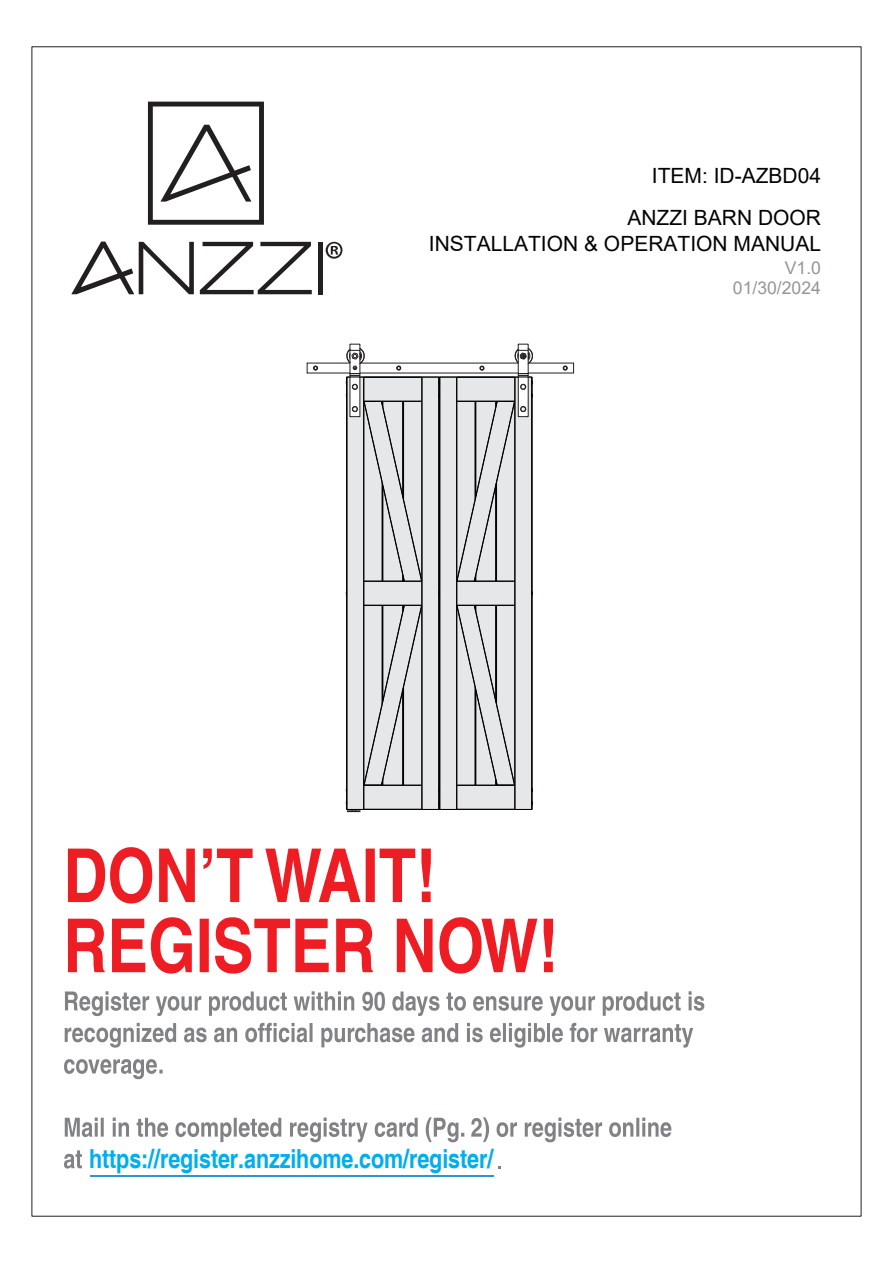
<style>
.page{position:relative;width:893px;height:1263px;background:#fff}
.page>*{position:absolute;margin:0;border:0;box-sizing:border-box;transform-origin:0 0}
.t1{font:700 condensed 26.25px "Helvetica";letter-spacing:-.005em;color:#00aeef}
.t2{font:21px/41.7px "Arial";color:#030303;text-align:right}
.t3{font:17.55px/20.1px "Arial";color:#939598;text-align:right}
</style>
<div class="page">
<svg style="left:148px;top:102px;width:116px;height:123px"></svg>
<svg style="left:71px;top:242px;width:123px;height:52px"></svg>
<svg style="left:200px;top:242px;width:112px;height:52px"></svg>
<hr style="left:318px;top:242px;width:4px;height:52px;background:#231f20">
<svg style="left:326px;top:242px;width:16px;height:17px"></svg>
<svg style="left:68px;top:917px;width:485px;height:56px"></svg>
<hr style="left:90px;top:1175px;width:404px;height:1px;background:#2e96d3">
<svg style="left:65px;top:991px;width:639px;height:25px"></svg>
<svg style="left:65px;top:1023px;width:628px;height:25px"></svg>
<svg style="left:64px;top:1059px;width:99px;height:20px"></svg>
<svg style="left:65px;top:1117px;width:606px;height:25px"></svg>
<svg style="left:64px;top:1150px;width:18px;height:18px"></svg>
<svg style="left:68px;top:847px;width:363px;height:56px"></svg>
<svg style="left:313px;top:366px;width:5px;height:4px"></svg>
<svg style="left:563px;top:366px;width:4px;height:4px"></svg>
<div style="left:347px;top:377px;width:92px;height:433px;background:#e6e7e9;border:1px solid #231f20"></div>
<svg style="left:365px;top:606px;width:57px;height:179px"></svg>
<hr style="left:364px;top:785px;width:58px;height:1px;background:#010202">
<hr style="left:364px;top:809px;width:58px;height:1px;background:#010202">
<hr style="left:364px;top:605px;width:58px;height:1px;background:#010202">
<hr style="left:364px;top:581px;width:58px;height:1px;background:#010202">
<hr style="left:422px;top:377px;width:1px;height:432px;background:#010202">
<hr style="left:364px;top:377px;width:1px;height:432px;background:#010202">
<hr style="left:363px;top:377px;width:1px;height:432px;background:#010202">
<svg style="left:346px;top:801px;width:19px;height:11px"></svg>
<hr style="left:346px;top:377px;width:1px;height:432px;background:#010202">
<hr style="left:347px;top:377px;width:1px;height:432px;background:#010202">
<div style="left:439px;top:377px;width:93px;height:433px;background:#e6e7e9"></div>
<svg style="left:458px;top:606px;width:56px;height:179px"></svg>
<hr style="left:457px;top:785px;width:58px;height:1px;background:#010202">
<hr style="left:457px;top:809px;width:58px;height:1px;background:#010202">
<hr style="left:457px;top:605px;width:58px;height:1px;background:#010202">
<hr style="left:457px;top:581px;width:58px;height:1px;background:#010202">
<hr style="left:457px;top:377px;width:1px;height:432px;background:#010202">
<hr style="left:456px;top:377px;width:1px;height:432px;background:#010202">
<svg style="left:422px;top:801px;width:36px;height:9px"></svg>
<hr style="left:439px;top:377px;width:1px;height:432px;background:#010202">
<hr style="left:440px;top:377px;width:1px;height:432px;background:#010202">
<hr style="left:514px;top:377px;width:1px;height:432px;background:#010202">
<hr style="left:515px;top:377px;width:1px;height:432px;background:#010202">
<svg style="left:515px;top:801px;width:18px;height:9px"></svg>
<hr style="left:532px;top:377px;width:1px;height:432px;background:#010202">
<hr style="left:531px;top:377px;width:1px;height:432px;background:#010202">
<svg style="left:345px;top:343px;width:190px;height:238px"></svg>
<p class="t2" style="left:627px;top:155px;width:195px">ITEM: ID-AZBD04<br>ANZZI BARN DOOR</p>
<p class="t2" style="left:429px;top:223px;width:394px">INSTALLATION &amp; OPERATION MANUAL</p>
<p class="t3" style="left:733px;top:258px;width:90px">V1.0<br>01/30/2024</p>
<p class="t1" style="left:89px;top:1143px;width:406px">https://register.anzzihome.com/register/</p>
</div>
